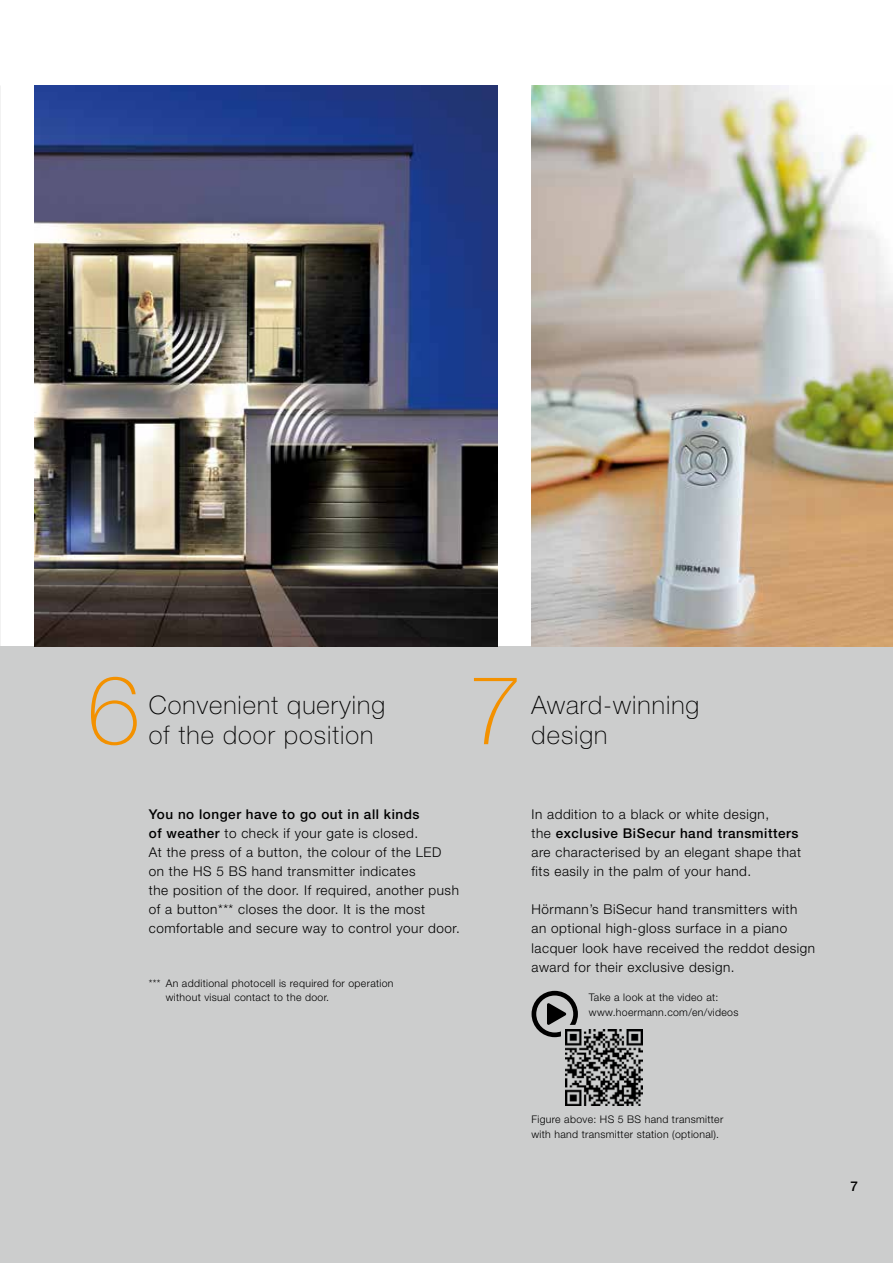
<style>
.page{position:relative;width:893px;height:1263px;background:#fff}
.page>*{position:absolute;margin:0;border:0;box-sizing:border-box;transform-origin:0 0}
.t1{font:100 96px "Hoermann Helvetica Neue";color:#f39100}
.t2{font:100 25.5px/29.7px "Hoermann Helvetica Neue";letter-spacing:.04em;color:#000}
.t3{font:300 13.5px/19.2px "Hoermann Helvetica Neue";letter-spacing:.04em;color:#000}
.t4{font:500 13.5px "Hoermann Helvetica Neue";color:#000}
.t5{font:300 10.5px/14.9px "Hoermann Helvetica Neue";letter-spacing:.03em;color:#000}
.s1{font-weight:500}
</style>
<div class="page">
<div style="left:0;top:646px;width:893px;height:617px;background:#cccdcd"></div>
<img style="left:34px;top:85px;width:463px;height:561px">
<img style="left:531px;top:85px;width:362px;height:561px">
<img style="left:0;top:85px;width:1px;height:561px">
<img style="left:566px;top:1029px;width:76px;height:77px">
<svg style="left:532px;top:991px;width:46px;height:46px"></svg>
<h1 class="t1" style="left:87px;top:642px;width:55px">6</h1>
<h1 class="t1" style="left:469px;top:642px;width:55px">7</h1>
<h2 class="t2" style="left:149px;top:689px;width:238px">Convenient querying of the door position</h2>
<h2 class="t2" style="left:531px;top:689px;width:169px">Award-winning design</h2>
<p class="t3" style="left:149px;top:803px;width:313px"><span class="s1">You no longer have to go out in all kinds<br>of weather</span> to check if your gate is closed.<br>At the press of a button, the colour of the LED on the HS 5 BS hand transmitter indicates<br>the position of the door. If required, another push of a button*** closes the door. It is the most comfortable and secure way to control your door.</p>
<p class="t5" style="left:166px;top:975px;width:229px;text-indent:-17px">*** An additional photocell is required for operation without visual contact to the door.</p>
<p class="t3" style="left:531px;top:803px;width:271px">In addition to a black or white design,<br>the <span class="s1">exclusive BiSecur hand transmitters </span>are characterised by an elegant shape that fits easily in the palm of your hand.</p>
<p class="t3" style="left:531px;top:899px;width:285px">Hörmann’s BiSecur hand transmitters with an optional high-gloss surface in a piano lacquer look have received the reddot design award for their exclusive design.</p>
<p class="t5" style="left:589px;top:989px;width:151px">Take a look at the video at: www.hoermann.com/en/videos</p>
<p class="t5" style="left:531px;top:1111px;width:193px">Figure above: HS 5 BS hand transmitter with hand transmitter station (optional).</p>
<p class="t4" style="left:850px;top:1176px;width:9px">7</p>
</div>
